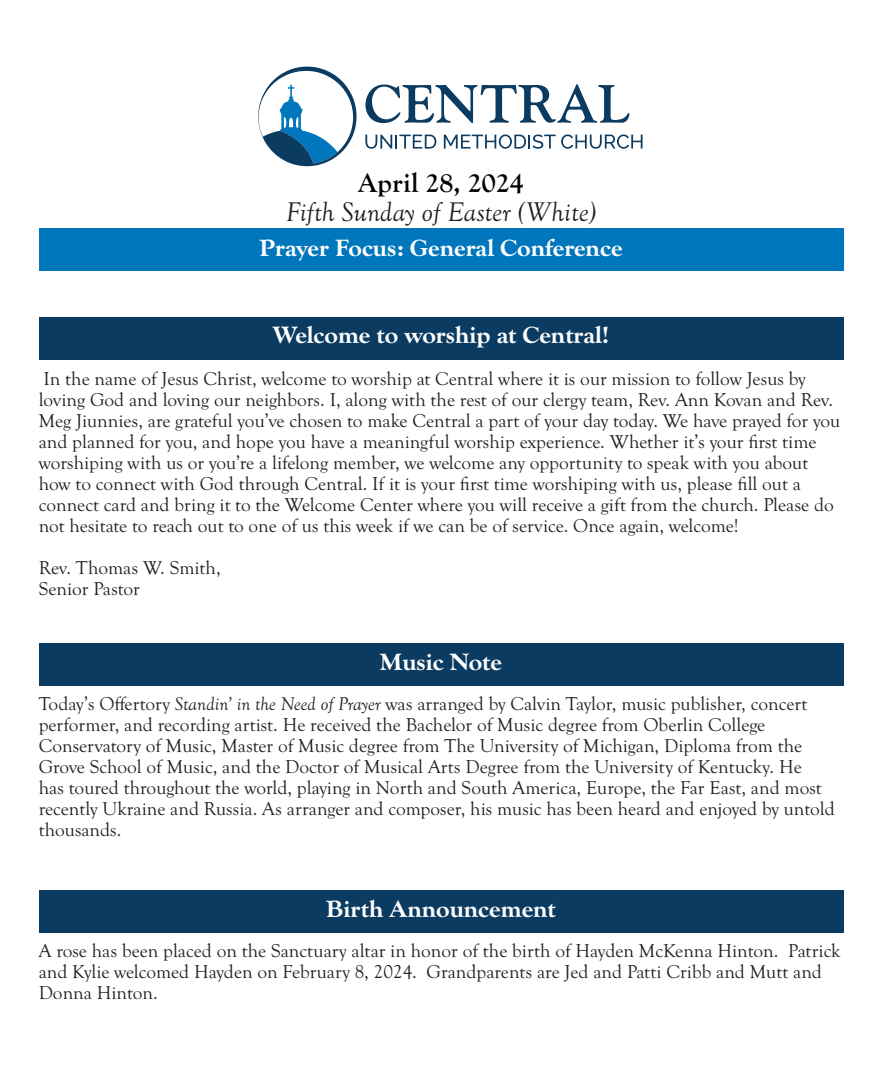
<style>
.page{position:relative;width:882px;height:1071px;background:#fff}
.page>*{position:absolute;margin:0;border:0;box-sizing:border-box;transform-origin:0 0}
.t1{font:italic 28px "Goudy Old Sty";color:#231f20}
.t2{font:700 28px "Goudy Old Sty";color:#000}
.t3{font:700 expanded 24.5px "Goudy Old Sty";color:#fff}
.t4{font:19.25px/21px "Goudy Old Sty";color:#231f20}
.s1{font-style:italic}
</style>
<div class="page">
<div style="left:39px;top:228px;width:804px;height:42px;background:#0076bc"></div>
<svg style="left:258px;top:67px;width:99px;height:99px"></svg>
<svg style="left:365px;top:135px;width:71px;height:14px"></svg>
<svg style="left:444px;top:135px;width:199px;height:14px"></svg>
<svg style="left:365px;top:84px;width:264px;height:39px"></svg>
<div style="left:39px;top:317px;width:804px;height:42px;background:#0b3b61"></div>
<div style="left:39px;top:643px;width:804px;height:42px;background:#0b3b61"></div>
<div style="left:39px;top:891px;width:804px;height:42px;background:#0b3b61"></div>
<p class="t2" style="left:358px;top:167px;width:167px">April 28, 2024</p>
<p class="t1" style="left:286px;top:196px;width:312px">Fifth Sunday of Easter (White)</p>
<p class="t3" style="left:259px;top:234px;width:365px">Prayer Focus: General Conference</p>
<p class="t3" style="left:273px;top:321px;width:337px">Welcome to worship at Central!</p>
<p class="t4" style="left:39px;top:369px;width:803px">In the name of Jesus Christ, welcome to worship at Central where it is our mission to follow Jesus by loving God and loving our neighbors. I, along with the rest of our clergy team, Rev. Ann Kovan and Rev.<br>Meg Jiunnies, are grateful you’ve chosen to make Central a part of your day today. We have prayed for you and planned for you, and hope you have a meaningful worship experience. Whether it’s your first time worshiping with us or you’re a lifelong member, we welcome any opportunity to speak with you about how to connect with God through Central. If it is your first time worshiping with us, please fill out a</p>
<p class="t4" style="left:39px;top:495px;width:797px">connect card and bring it to the Welcome Center where you will receive a gift from the church. Please do not hesitate to reach out to one of us this week if we can be of service. Once again, welcome!</p>
<p class="t4" style="left:39px;top:558px;width:183px">Rev. Thomas W. Smith,</p>
<p class="t4" style="left:39px;top:579px;width:103px">Senior Pastor</p>
<p class="t3" style="left:380px;top:648px;width:124px">Music Note</p>
<p class="t4" style="left:39px;top:694px;width:770px">Today’s Offertory <span class="s1">Standin’ in the Need of Prayer</span> was arranged by Calvin Taylor, music publisher, concert</p>
<p class="t4" style="left:39px;top:715px;width:728px">performer, and recording artist. He received the Bachelor of Music degree from Oberlin College</p>
<p class="t4" style="left:39px;top:736px;width:798px">Conservatory of Music, Master of Music degree from The University of Michigan, Diploma from the Grove School of Music, and the Doctor of Musical Arts Degree from the University of Kentucky. He<br>has toured throughout the world, playing in North and South America, Europe, the Far East, and most recently Ukraine and Russia. As arranger and composer, his music has been heard and enjoyed by untold thousands.</p>
<p class="t3" style="left:326px;top:895px;width:231px">Birth Announcement</p>
<p class="t4" style="left:39px;top:941px;width:803px">A rose has been placed on the Sanctuary altar in honor of the birth of Hayden McKenna Hinton. Patrick and Kylie welcomed Hayden on February 8, 2024. Grandparents are Jed and Patti Cribb and Mutt and<br>Donna Hinton.</p>
</div>
